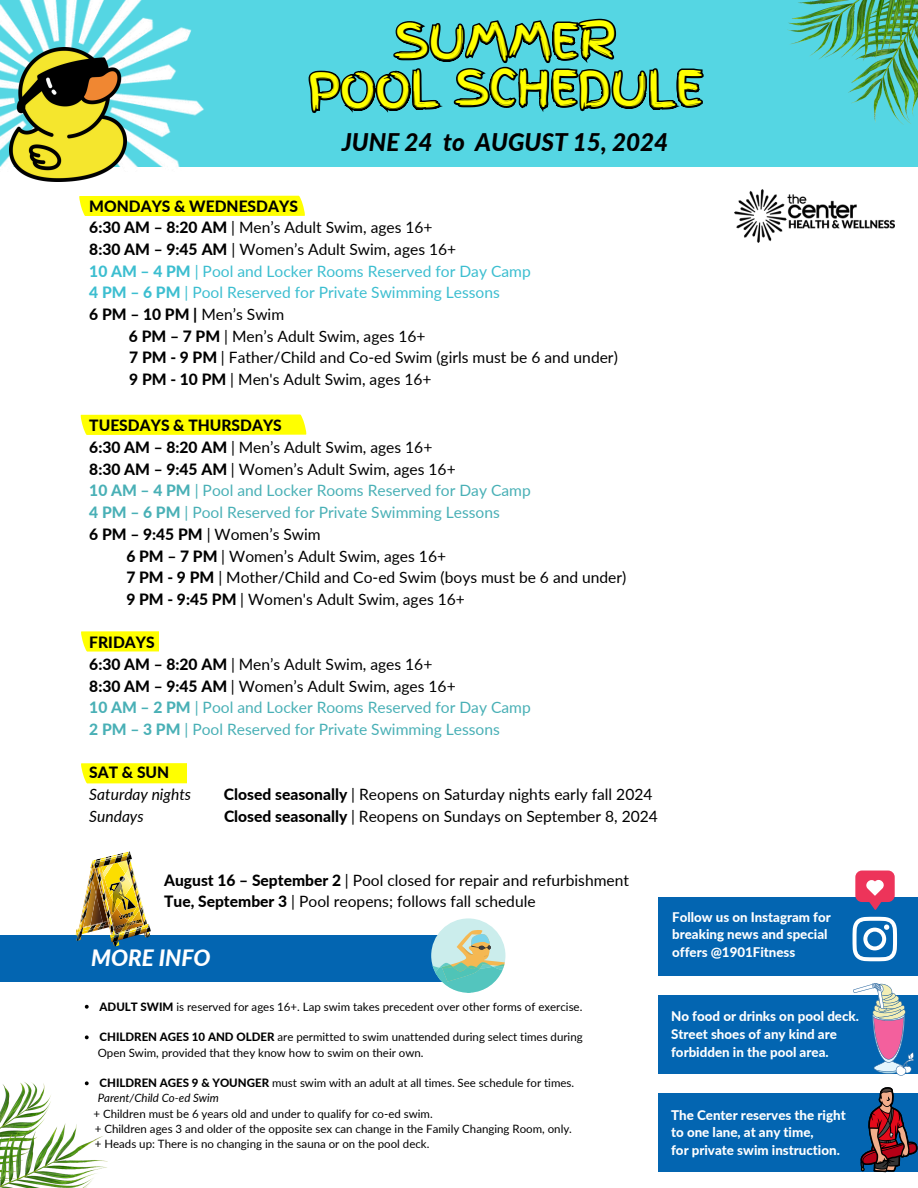
<style>
.page{position:relative;width:918px;height:1188px;background:#fff}
.page>*{position:absolute;margin:0;border:0;box-sizing:border-box;transform-origin:0 0}
.t1{font:47.7px/47px "Finger Paint";color:#ff0;text-align:center}
.t2{font:italic 800 24.3px "Lato";color:#000}
.t3{font:italic 800 22.5px "Lato";color:#fff}
.t4{font:15.6px/21.3px "Lato";color:#000}
.t5{font:15.6px/21.8px "Lato";color:#49b0b6}
.t6{font:15.6px "Lato";color:#3cbed0}
.t7{font:800 15.6px "Lato";color:#000}
.t8{font:italic 15.6px "Lato";color:#000}
.t9{font:800 13.35px/17.9px "Lato";color:#fff}
.t10{font:11.55px "Lato";color:#000}
.t11{font:italic 11.55px "Lato";color:#000}
.s1{font-weight:800}
.s2{font-weight:400}
.s3{font-weight:800;color:#000}
.s4{color:#000}
</style>
<div class="page">
<img style="left:891px;top:0;width:27px;height:125px">
<div style="left:79px;top:196px;width:148px;height:20px;background:#ff0"></div>
<div style="left:81px;top:415px;width:225px;height:20px;background:#ff0"></div>
<svg style="left:81px;top:631px;width:77px;height:20px;background:#ffff0b"></svg>
<div style="left:81px;top:764px;width:105px;height:19px;background:#ff0"></div>
<div style="left:658px;top:897px;width:260px;height:79px;background:#0365b1"></div>
<div style="left:0;top:935px;width:454px;height:47px;background:#0365b1"></div>
<img style="left:0;top:0;width:219px;height:167px">
<div style="left:431px;top:918px;width:74px;height:75px;background:#cbedec;border-radius:50%"></div>
<svg style="left:433px;top:930px;width:72px;height:63px"></svg>
<svg style="left:855px;top:871px;width:40px;height:39px"></svg>
<div style="left:658px;top:995px;width:260px;height:79px;background:#0365b1"></div>
<svg style="left:853px;top:983px;width:61px;height:93px"></svg>
<div style="left:658px;top:1093px;width:260px;height:79px;background:#0365b1"></div>
<svg style="left:860px;top:1087px;width:58px;height:85px"></svg>
<svg style="left:852px;top:917px;width:45px;height:44px"></svg>
<img style="left:9px;top:48px;width:117px;height:133px">
<img style="left:0;top:1037px;width:108px;height:151px">
<img style="left:75px;top:851px;width:76px;height:96px">
<svg style="left:85px;top:1005px;width:4px;height:4px"></svg>
<svg style="left:85px;top:1035px;width:4px;height:4px"></svg>
<svg style="left:85px;top:1081px;width:4px;height:4px"></svg>
<svg style="left:227px;top:0;width:664px;height:243px"></svg>
<p class="t1" style="left:308px;top:18px;width:397px">SUMMER<br>POOL SCHEDULE</p>
<p class="t2" style="left:342px;top:127px;width:328px">JUNE 24 to AUGUST 15, 2024</p>
<p class="t7" style="left:89px;top:196px;width:210px">MONDAYS &amp; WEDNESDAYS</p>
<p class="t4" style="left:89px;top:217px;width:345px"><span class="s1">6:30 AM – 8:20 AM</span> | Men’s Adult Swim, ages 16+</p>
<p class="t4" style="left:89px;top:238px;width:368px"><span class="s1">8:30 AM – 9:45 AM</span> | Women’s Adult Swim, ages 16+</p>
<p class="t6" style="left:89px;top:261px;width:443px"><span class="s1">10 AM – 4 PM</span> | Pool and Locker Rooms Reserved for Day Camp</p>
<p class="t6" style="left:89px;top:283px;width:412px"><span class="s1">4 PM – 6 PM</span> | Pool Reserved for Private Swimming Lessons</p>
<p class="t7" style="left:89px;top:305px;width:196px">6 PM – 10 PM | <span class="s2">Men’s Swim</span></p>
<p class="t4" style="left:129px;top:325px;width:298px"><span class="s1">6 PM – 7 PM</span> | Men’s Adult Swim, ages 16+</p>
<p class="t4" style="left:129px;top:347px;width:490px"><span class="s1">7 PM - 9 PM</span> | Father/Child and Co-ed Swim (girls must be 6 and under)</p>
<p class="t4" style="left:129px;top:368px;width:304px"><span class="s1">9 PM - 10 PM</span> | Men's Adult Swim, ages 16+</p>
<p class="t7" style="left:89px;top:416px;width:194px">TUESDAYS &amp; THURSDAYS</p>
<p class="t4" style="left:89px;top:436px;width:345px"><span class="s1">6:30 AM – 8:20 AM</span> | Men’s Adult Swim, ages 16+</p>
<p class="t4" style="left:89px;top:458px;width:368px"><span class="s1">8:30 AM – 9:45 AM</span> | Women’s Adult Swim, ages 16+</p>
<p class="t5" style="left:89px;top:480px;width:443px"><span class="s1">10 AM – 4 PM</span> | Pool and Locker Rooms Reserved for Day Camp</p>
<p class="t5" style="left:89px;top:501px;width:412px"><span class="s1">4 PM – 6 PM</span> | Pool Reserved for Private Swimming Lessons</p>
<p class="t4" style="left:89px;top:523px;width:233px"><span class="s1">6 PM – 9:45 PM</span> | Women’s Swim</p>
<p class="t4" style="left:126px;top:545px;width:321px"><span class="s1">6 PM – 7 PM</span> | Women’s Adult Swim, ages 16+</p>
<p class="t4" style="left:126px;top:567px;width:502px"><span class="s1">7 PM - 9 PM</span> | Mother/Child and Co-ed Swim (boys must be 6 and under)</p>
<p class="t4" style="left:126px;top:588px;width:340px"><span class="s1">9 PM - 9:45 PM</span> | Women's Adult Swim, ages 16+</p>
<p class="t5" style="left:89px;top:631px;width:443px"><span class="s3">FRIDAYS<br>6:30 AM – 8:20 AM</span> <span class="s4">| Men’s Adult Swim, ages 16+<br></span><span class="s3">8:30 AM – 9:45 AM</span> <span class="s4">| Women’s Adult Swim, ages 16+<br></span><span class="s1">10 AM – 2 PM</span> | Pool and Locker Rooms Reserved for Day Camp <span class="s1">2 PM – 3 PM</span> | Pool Reserved for Private Swimming Lessons</p>
<p class="t7" style="left:89px;top:763px;width:82px">SAT &amp; SUN</p>
<p class="t8" style="left:89px;top:785px;width:103px">Saturday nights</p>
<p class="t4" style="left:224px;top:783px;width:430px"><span class="s1">Closed seasonally</span> | Reopens on Saturday nights early fall 2024</p>
<p class="t8" style="left:89px;top:806px;width:56px">Sundays</p>
<p class="t4" style="left:224px;top:805px;width:435px"><span class="s1">Closed seasonally</span> | Reopens on Sundays on September 8, 2024</p>
<p class="t4" style="left:164px;top:869px;width:466px"><span class="s1">August 16 – September 2</span> | Pool closed for repair and refurbishment<br><span class="s1">Tue, September 3</span> | Pool reopens; follows fall schedule</p>
<p class="t3" style="left:91px;top:944px;width:121px">MORE INFO</p>
<p class="t10" style="left:100px;top:999px;width:484px"><span class="s1">ADULT SWIM</span> is reserved for ages 16+. Lap swim takes precedent over other forms of exercise.</p>
<p class="t10" style="left:100px;top:1030px;width:485px"><span class="s1">CHILDREN AGES 10 AND OLDER</span> are permitted to swim unattended during select times during</p>
<p class="t10" style="left:98px;top:1045px;width:327px">Open Swim, provided that they know how to swim on their own.</p>
<p class="t10" style="left:100px;top:1076px;width:476px"><span class="s1">CHILDREN AGES 9 &amp; YOUNGER</span> must swim with an adult at all times. See schedule for times.</p>
<h4 class="t11" style="left:98px;top:1091px;width:123px">Parent/Child Co-ed Swim</h4>
<p class="t10" style="left:93px;top:1106px;width:341px">+ Children must be 6 years old and under to qualify for co-ed swim.</p>
<h2 class="t10" style="left:95px;top:1122px;width:479px">+ Children ages 3 and older of the opposite sex can change in the Family Changing Room, only.</h2>
<p class="t10" style="left:95px;top:1137px;width:336px">+ Heads up: There is no changing in the sauna or on the pool deck.</p>
<p class="t9" style="left:672px;top:908px;width:160px">Follow us on Instagram for breaking news and special offers @1901Fitness</p>
<p class="t9" style="left:671px;top:1007px;width:189px">No food or drinks on pool deck.<br>Street shoes of any kind are forbidden in the pool area.</p>
<p class="t9" style="left:671px;top:1106px;width:176px">The Center reserves the right to one lane, at any time,<br>for private swim instruction.</p>
</div>
